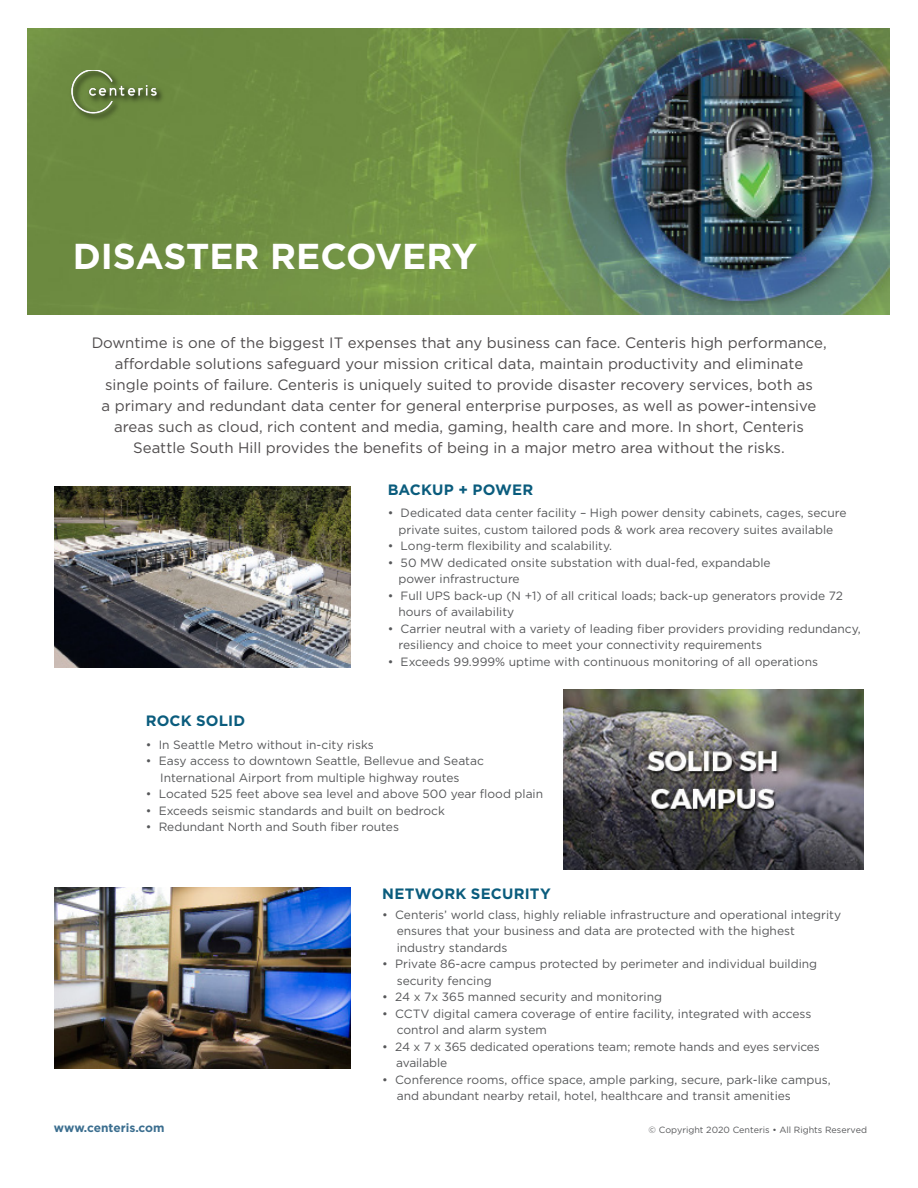
<style>
.page{position:relative;width:918px;height:1188px;background:#fff}
.page>*{position:absolute;margin:0;border:0;box-sizing:border-box;transform-origin:0 0}
.t1{font:700 36px "Gotham";color:#fff}
.t2{font:15px/21px "Gotham";color:#231f20;text-align:center}
.t3{font:700 15px "Gotham";letter-spacing:.015em;color:#0a5c7d}
.t4{font:12px "Gotham";color:#57585a}
.t5{font:700 12px "Gotham";color:#3b6e8f}
.t6{font:9px "Gotham";color:#57585a}
</style>
<div class="page">
<img style="left:27px;top:29px;width:863px;height:285px">
<img style="left:54px;top:487px;width:297px;height:180px">
<img style="left:563px;top:689px;width:300px;height:181px">
<img style="left:54px;top:888px;width:297px;height:181px">
<img style="left:68px;top:70px;width:99px;height:54px">
<p class="t1" style="left:73px;top:232px;width:406px">DISASTER RECOVERY</p>
<p class="t2" style="left:91px;top:332px;width:737px">Downtime is one of the biggest IT expenses that any business can face. Centeris high performance, affordable solutions safeguard your mission critical data, maintain productivity and eliminate single points of failure. Centeris is uniquely suited to provide disaster recovery services, both as<br>a primary and redundant data center for general enterprise purposes, as well as power-intensive areas such as cloud, rich content and media, gaming, health care and more. In short, Centeris Seattle South Hill provides the benefits of being in a major metro area without the risks.</p>
<p class="t3" style="left:388px;top:479px;width:147px">BACKUP + POWER</p>
<p class="t4" style="left:388px;top:505px;width:460px">• Dedicated data center facility – High power density cabinets, cages, secure</p>
<p class="t4" style="left:399px;top:522px;width:436px">private suites, custom tailored pods &amp; work area recovery suites available</p>
<p class="t4" style="left:388px;top:538px;width:226px">• Long-term flexibility and scalability.</p>
<p class="t4" style="left:388px;top:555px;width:385px">• 50 MW dedicated onsite substation with dual-fed, expandable</p>
<p class="t4" style="left:399px;top:571px;width:123px">power infrastructure</p>
<p class="t4" style="left:388px;top:588px;width:457px">• Full UPS back-up (N +1) of all critical loads; back-up generators provide 72</p>
<p class="t4" style="left:399px;top:604px;width:117px">hours of availability</p>
<p class="t4" style="left:388px;top:621px;width:475px">• Carrier neutral with a variety of leading fiber providers providing redundancy,</p>
<p class="t4" style="left:399px;top:637px;width:365px">resiliency and choice to meet your connectivity requirements</p>
<p class="t4" style="left:388px;top:654px;width:432px">• Exceeds 99.999% uptime with continuous monitoring of all operations</p>
<p class="t3" style="left:146px;top:711px;width:101px">ROCK SOLID</p>
<p class="t4" style="left:146px;top:737px;width:230px">• In Seattle Metro without in-city risks</p>
<p class="t4" style="left:146px;top:753px;width:340px">• Easy access to downtown Seattle, Bellevue and Seatac</p>
<p class="t4" style="left:160px;top:770px;width:301px">International Airport from multiple highway routes</p>
<p class="t4" style="left:146px;top:786px;width:399px">• Located 525 feet above sea level and above 500 year flood plain</p>
<p class="t4" style="left:146px;top:803px;width:301px">• Exceeds seismic standards and built on bedrock</p>
<p class="t4" style="left:146px;top:819px;width:255px">• Redundant North and South fiber routes</p>
<p class="t3" style="left:382px;top:884px;width:170px">NETWORK SECURITY</p>
<p class="t4" style="left:382px;top:907px;width:460px">• Centeris’ world class, highly reliable infrastructure and operational integrity</p>
<p class="t4" style="left:397px;top:923px;width:400px">ensures that your business and data are protected with the highest</p>
<p class="t4" style="left:397px;top:940px;width:112px">industry standards</p>
<p class="t4" style="left:382px;top:956px;width:436px">• Private 86-acre campus protected by perimeter and individual building</p>
<p class="t4" style="left:397px;top:973px;width:97px">security fencing</p>
<p class="t4" style="left:382px;top:989px;width:281px">• 24 x 7x 365 manned security and monitoring</p>
<p class="t4" style="left:382px;top:1006px;width:431px">• CCTV digital camera coverage of entire facility, integrated with access</p>
<p class="t4" style="left:397px;top:1022px;width:152px">control and alarm system</p>
<p class="t4" style="left:382px;top:1039px;width:439px">• 24 x 7 x 365 dedicated operations team; remote hands and eyes services</p>
<p class="t4" style="left:396px;top:1055px;width:52px">available</p>
<p class="t4" style="left:382px;top:1072px;width:450px">• Conference rooms, office space, ample parking, secure, park-like campus,</p>
<p class="t4" style="left:397px;top:1088px;width:396px">and abundant nearby retail, hotel, healthcare and transit amenities</p>
<p class="t5" style="left:54px;top:1119px;width:112px">www.centeris.com</p>
<p class="t6" style="left:649px;top:1124px;width:220px">© Copyright 2020 Centeris • All Rights Reserved</p>
</div>
